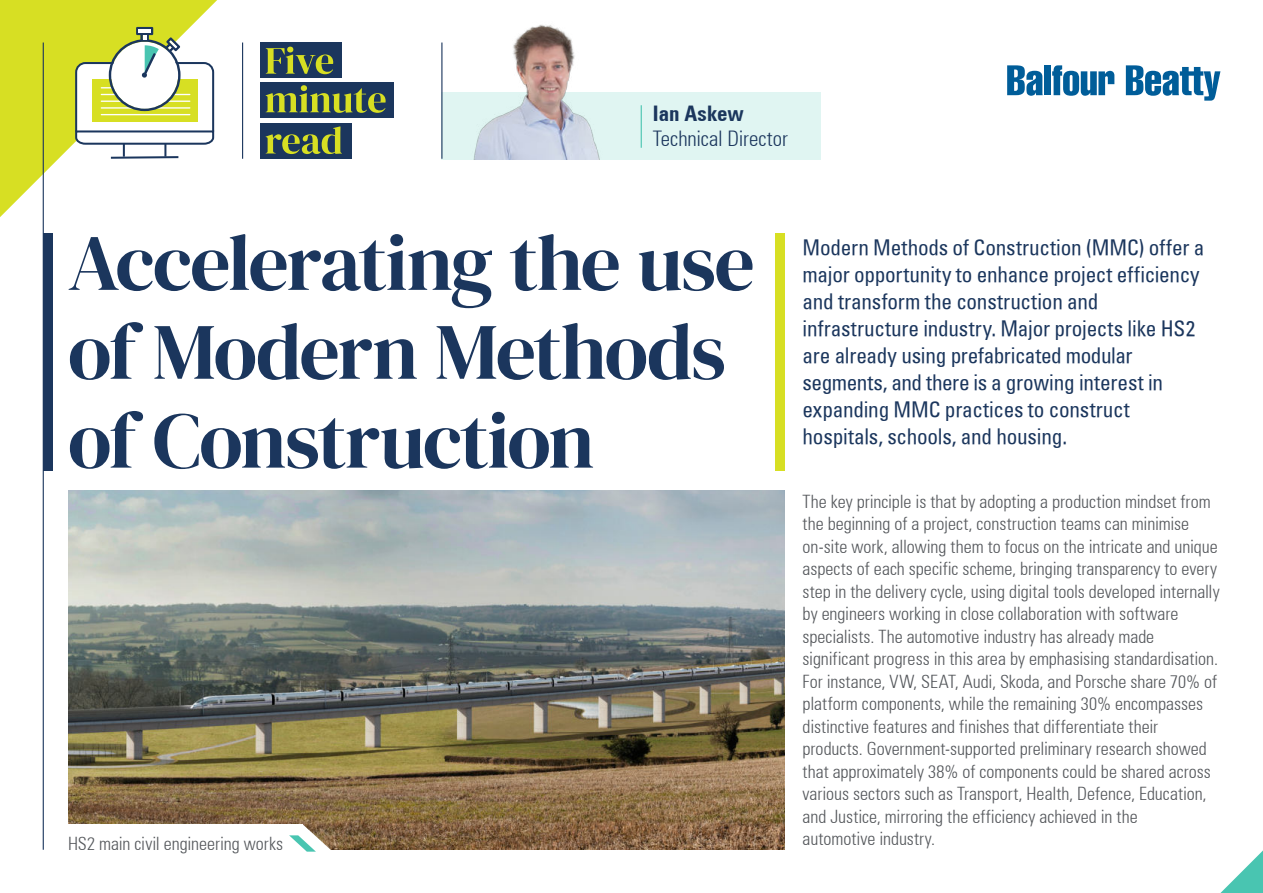
<style>
.page{position:relative;width:1263px;height:893px;background:#fff}
.page>*{position:absolute;margin:0;border:0;box-sizing:border-box;transform-origin:0 0}
.t1{font:79.65px/88.8px "DM Serif Display";letter-spacing:-.025em;color:#1b365d}
.t2{font:500 condensed 21.3px/27px "Univers";letter-spacing:-.01em;color:#1b365d}
.t3{font:300 condensed 21px "Univers";letter-spacing:-.005em;color:#1b365d}
.t4{font:700 condensed 21px "Univers";color:#1b365d}
.t5{font:300 condensed 18px/22.5px "Univers";color:#53565a}
</style>
<div class="page">
<img style="left:68px;top:490px;width:716px;height:360px">
<div style="left:65px;top:824px;width:237px;height:53px;background:#fff"></div>
<div style="left:441px;top:93px;width:380px;height:67px;background:#e0f5f2"></div>
<svg style="left:0;top:0;width:217px;height:217px;fill:#d7df23"></svg>
<div style="left:260px;top:43px;width:82px;height:35px;background:#1b365d"></div>
<div style="left:260px;top:123px;width:91px;height:36px;background:#1b365d"></div>
<div style="left:260px;top:82px;width:134px;height:36px;background:#1b365d"></div>
<svg style="left:266px;top:47px;width:67px;height:27px"></svg>
<svg style="left:266px;top:85px;width:120px;height:28px"></svg>
<svg style="left:266px;top:126px;width:76px;height:28px"></svg>
<svg style="left:74px;top:27px;width:141px;height:133px"></svg>
<hr style="left:43px;top:43px;width:1px;height:807px;background:#1b365d">
<hr style="left:242px;top:43px;width:1px;height:116px;background:#1b365d">
<hr style="left:441px;top:43px;width:1px;height:116px;background:#1b365d">
<hr style="left:641px;top:105px;width:1px;height:43px;background:#49c5b1">
<img style="left:464px;top:24px;width:138px;height:136px">
<svg style="left:1007px;top:65px;width:36px;height:31px"></svg>
<div style="left:1044px;top:65px;width:7px;height:30px;background:#005d99"></div>
<svg style="left:1052px;top:65px;width:62px;height:31px"></svg>
<svg style="left:1126px;top:65px;width:94px;height:36px"></svg>
<div style="left:43px;top:234px;width:10px;height:237px;background:#1b365d"></div>
<div style="left:775px;top:234px;width:9px;height:237px;background:#d7df23"></div>
<svg style="left:1220px;top:850px;width:43px;height:43px"></svg>
<svg style="left:289px;top:824px;width:60px;height:28px"></svg>
<p class="t4" style="left:653px;top:105px;width:93px">Ian Askew</p>
<p class="t3" style="left:653px;top:130px;width:137px">Technical Director</p>
<h1 class="t1" style="left:68px;top:227px;width:688px">Accelerating the use of Modern Methods of Construction</h1>
<p class="t2" style="left:802px;top:235px;width:403px">Modern Methods of Construction (MMC) offer a major opportunity to enhance project efficiency and transform the construction and infrastructure industry. Major projects like HS2 are already using prefabricated modular segments, and there is a growing interest in expanding MMC practices to construct hospitals, schools, and housing.</p>
<p class="t5" style="left:802px;top:491px;width:419px">The key principle is that by adopting a production mindset from the beginning of a project, construction teams can minimise on-site work, allowing them to focus on the intricate and unique aspects of each specific scheme, bringing transparency to every step in the delivery cycle, using digital tools developed internally by engineers working in close collaboration with software specialists. The automotive industry has already made significant progress in this area by emphasising standardisation.<br>For instance, VW, SEAT, Audi, Skoda, and Porsche share 70% of platform components, while the remaining 30% encompasses distinctive features and finishes that differentiate their products. Government-supported preliminary research showed that approximately 38% of components could be shared across various sectors such as Transport, Health, Defence, Education, and Justice, mirroring the efficiency achieved in the<br>automotive industry.</p>
<p class="t5" style="left:68px;top:833px;width:217px">HS2 main civil engineering works</p>
</div>
